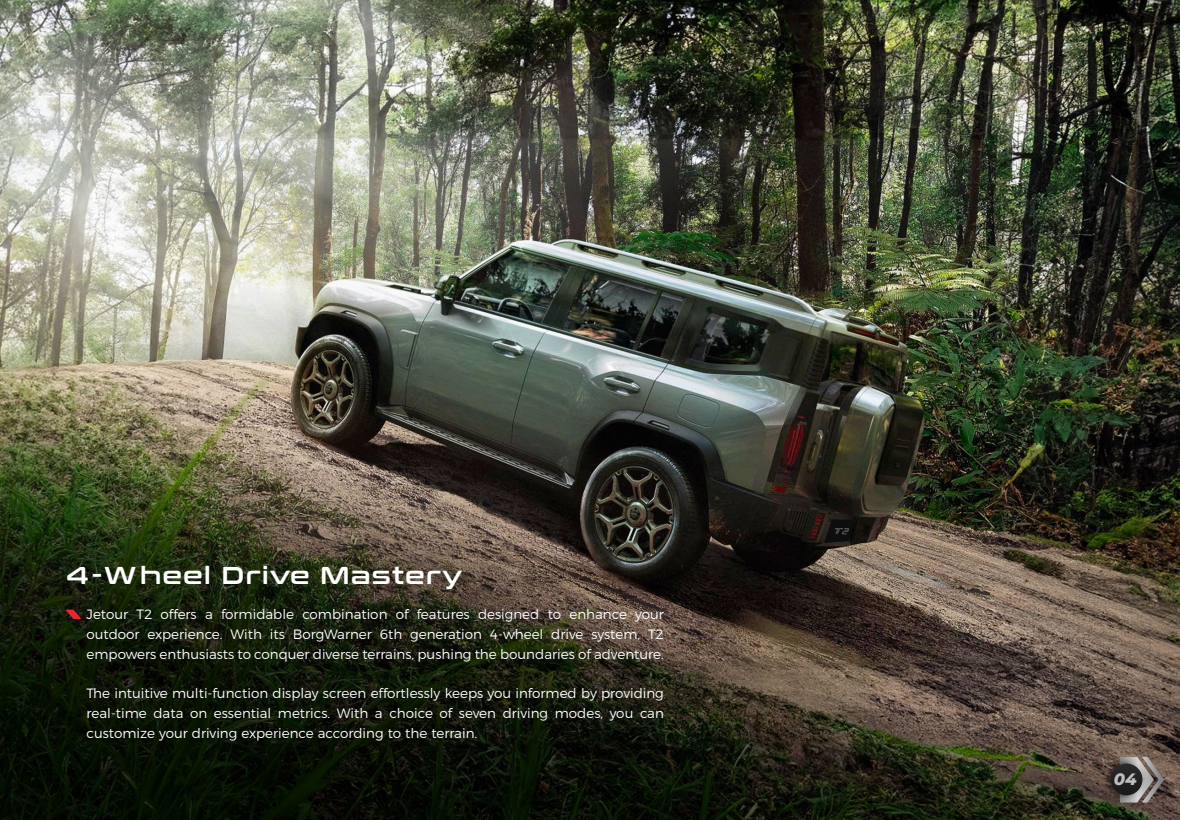
<style>
.page{position:relative;width:1180px;height:820px;background:#fff}
.page>*{position:absolute;margin:0;border:0;box-sizing:border-box;transform-origin:0 0}
.t1{font:24.3px "Conthrax Sb";letter-spacing:.06em;color:#fff}
.t2{font:italic 800 16.55px "Montserrat";color:#bbbdbf}
.t3{font:300 13.5px/19.8px "Montserrat";color:#fff;text-align:justify}
</style>
<div class="page">
<img style="left:0;top:0;width:1180px;height:820px">
<svg style="left:66px;top:610px;width:15px;height:9px"></svg>
<svg style="left:1104px;top:757px;width:60px;height:46px;background:#796e6a"></svg>
<div style="left:1111px;top:764px;width:31px;height:31px;background:#212121;border-radius:16px"></div>
<h1 class="t1" style="left:67px;top:557px;width:397px">4-Wheel Drive Mastery</h1>
<p class="t3" style="left:87px;top:603px;width:579px">Jetour T2 offers a formidable combination of features designed to enhance your outdoor experience. With its BorgWarner 6th generation 4-wheel drive system, T2 empowers enthusiasts to conquer diverse terrains, pushing the boundaries of adventure.</p>
<p class="t3" style="left:87px;top:683px;width:579px">The intuitive multi-function display screen effortlessly keeps you informed by providing real-time data on essential metrics. With a choice of seven driving modes, you can customize your driving experience according to the terrain.</p>
<p class="t2" style="left:1114px;top:767px;width:24px">04</p>
</div>
